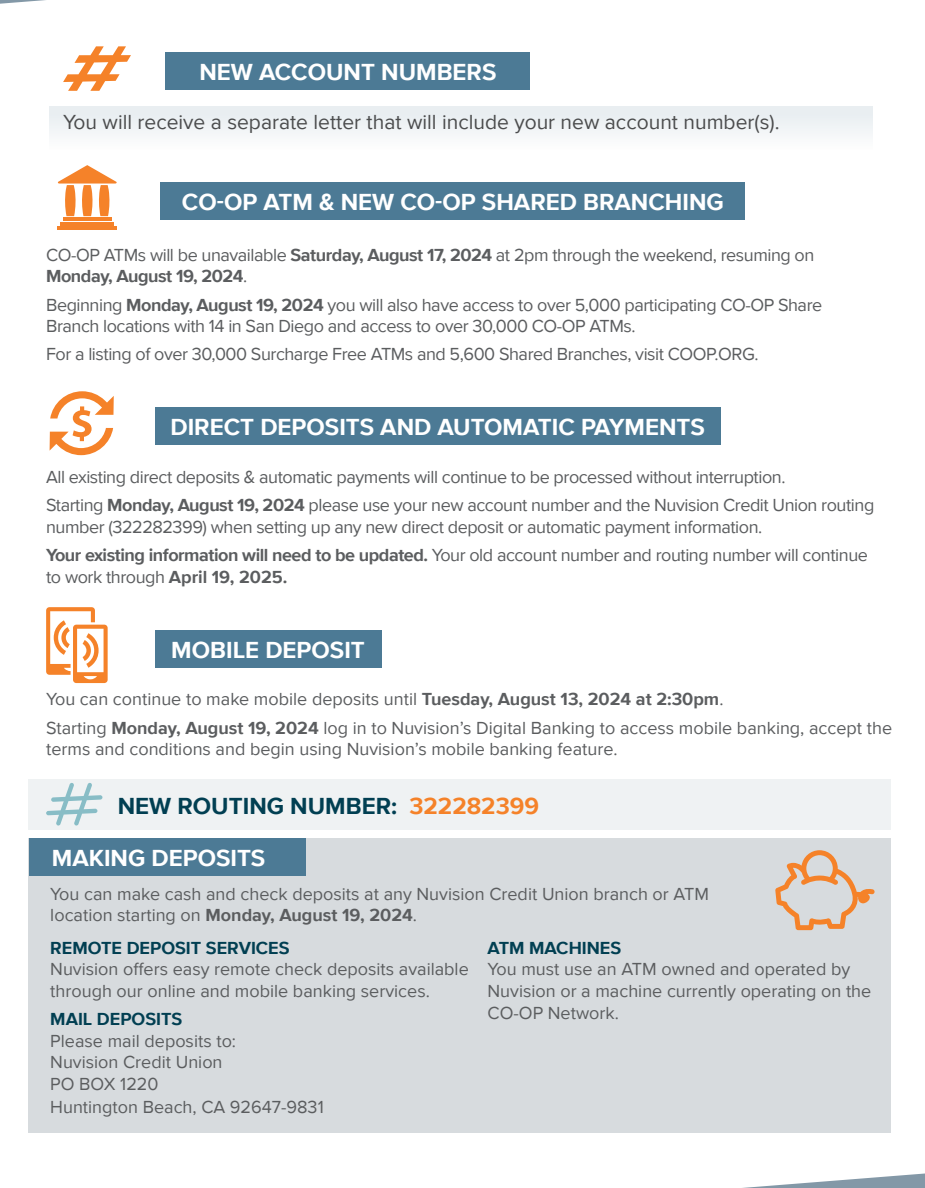
<style>
.page{position:relative;width:925px;height:1188px;background:#fff}
.page>*{position:absolute;margin:0;border:0;box-sizing:border-box;transform-origin:0 0}
.t1{font:700 24px "Proxima Nova";color:#fff}
.t2{font:700 24px "Proxima Nova";color:#013f52}
.t3{font:21px "Proxima Nova";color:#4b4c4d}
.t4{font:18px/28.3px "Proxima Nova";letter-spacing:-.025em;color:#5b5d5f}
.t5{font:18px/21.6px "Proxima Nova";color:#5b5d5f}
.t6{font:700 18px "Proxima Nova";color:#013f52}
.s1{font-weight:700}
.s2{color:#f58229}
</style>
<div class="page">
<div style="left:28px;top:839px;width:862px;height:294px;background:#d7dbde"></div>
<svg style="left:775px;top:850px;width:99px;height:80px"></svg>
<div style="left:29px;top:839px;width:277px;height:37px;background:#4c7a95"></div>
<div style="left:28px;top:779px;width:862px;height:51px;background:#eff2f3"></div>
<div style="left:161px;top:183px;width:584px;height:37px;background:#4c7a95"></div>
<svg style="left:57px;top:165px;width:60px;height:51px"></svg>
<hr style="left:63px;top:218px;width:49px;height:3px;background:#f58229">
<hr style="left:60px;top:222px;width:54px;height:3px;background:#f58229">
<hr style="left:58px;top:227px;width:59px;height:3px;background:#f58229">
<svg style="left:50px;top:391px;width:64px;height:64px"></svg>
<div style="left:155px;top:408px;width:565px;height:37px;background:#4c7a95"></div>
<div style="left:155px;top:630px;width:226px;height:37px;background:#4c7a95"></div>
<svg style="left:46px;top:607px;width:62px;height:76px"></svg>
<svg style="left:743px;top:1096px;width:182px;height:92px"></svg>
<div style="left:166px;top:53px;width:364px;height:37px;background:#4c7a95"></div>
<div style="left:50px;top:106px;width:823px;height:47px;background:#f2f5f7"></div>
<svg style="left:0;top:0;width:338px;height:91px"></svg>
<h1 class="t1" style="left:199px;top:58px;width:298px">NEW ACCOUNT NUMBERS</h1>
<p class="t3" style="left:63px;top:109px;width:718px">You will receive a separate letter that will include your new account number(s).</p>
<h1 class="t1" style="left:182px;top:188px;width:543px">CO-OP ATM &amp; NEW CO-OP SHARED BRANCHING</h1>
<p class="t4" style="left:46px;top:244px;width:769px;line-height:21.6px">CO-OP ATMs will be unavailable <span class="s1">Saturday, August 17, 2024</span> at 2pm through the weekend, resuming on<br><span class="s1">Monday, August 19, 2024</span>.</p>
<p class="t4" style="left:46px;top:294px;width:777px;line-height:21.6px">Beginning <span class="s1">Monday, August 19, 2024</span> you will also have access to over 5,000 participating CO-OP Share<br>Branch locations with 14 in San Diego and access to over 30,000 CO-OP ATMs.</p>
<p class="t4" style="left:46px;top:341px;width:714px">For a listing of over 30,000 Surcharge Free ATMs and 5,600 Shared Branches, visit COOP.ORG.</p>
<h1 class="t1" style="left:170px;top:413px;width:536px">DIRECT DEPOSITS AND AUTOMATIC PAYMENTS</h1>
<p class="t4" style="left:46px;top:463px;width:829px">All existing direct deposits &amp; automatic payments will continue to be processed without interruption.<br>Starting <span class="s1">Monday, August 19, 2024</span> please use your new account number and the Nuvision Credit Union routing</p>
<p class="t4" style="left:46px;top:513px;width:823px">number (322282399) when setting up any new direct deposit or automatic payment information.<br><span class="s1">Your existing information will need to be updated.</span> Your old account number and routing number will continue</p>
<p class="t4" style="left:46px;top:563px;width:243px">to work through <span class="s1">April 19, 2025.</span></p>
<h1 class="t1" style="left:171px;top:635px;width:195px">MOBILE DEPOSIT</h1>
<p class="t5" style="left:46px;top:686px;width:847px;line-height:28.3px">You can continue to make mobile deposits until <span class="s1">Tuesday, August 13, 2024 at 2:30pm</span>.<br>Starting <span class="s1">Monday, August 19, 2024</span> log in to Nuvision’s Digital Banking to access mobile banking, accept the</p>
<p class="t5" style="left:46px;top:739px;width:573px">terms and conditions and begin using Nuvision’s mobile banking feature.</p>
<h1 class="t2" style="left:118px;top:792px;width:423px">NEW ROUTING NUMBER: <span class="s2">322282399</span></h1>
<h1 class="t1" style="left:52px;top:844px;width:215px">MAKING DEPOSITS</h1>
<p class="t5" style="left:50px;top:883px;width:660px">You can make cash and check deposits at any Nuvision Credit Union branch or ATM location starting on <span class="s1">Monday, August 19, 2024</span>.</p>
<p class="t6" style="left:50px;top:937px;width:241px">REMOTE DEPOSIT SERVICES</p>
<p class="t5" style="left:50px;top:959px;width:420px">Nuvision offers easy remote check deposits available through our online and mobile banking services.</p>
<p class="t6" style="left:50px;top:1009px;width:133px">MAIL DEPOSITS</p>
<p class="t5" style="left:50px;top:1030px;width:275px">Please mail deposits to:<br>Nuvision Credit Union<br>PO BOX 1220<br>Huntington Beach, CA 92647-9831</p>
<p class="t6" style="left:487px;top:937px;width:135px">ATM MACHINES</p>
<p class="t5" style="left:487px;top:959px;width:385px">You must use an ATM owned and operated by<br>Nuvision or a machine currently operating on the<br>CO-OP Network.</p>
</div>
